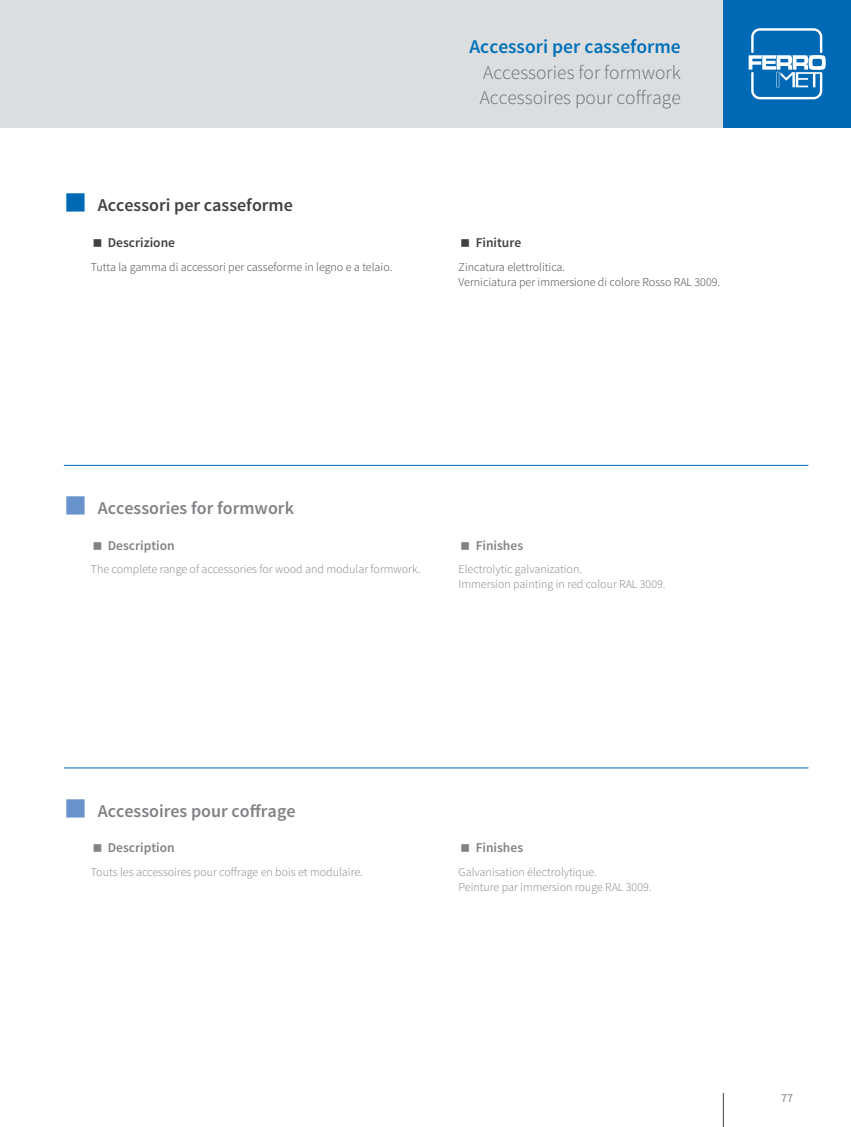
<style>
.page{position:relative;width:851px;height:1127px;background:#fff}
.page>*{position:absolute;margin:0;border:0;box-sizing:border-box;transform-origin:0 0}
.t1{font:300 19.5px/25.5px "Source Sans Pro";color:#6d6e71}
.t2{font:600 19.5px "Source Sans Pro";color:#0071ba}
.t3{font:600 18px "Source Sans Pro";color:#808285}
.t4{font:600 18px "Source Sans Pro";color:#414042}
.t5{font:600 13.5px "Source Sans Pro";color:#808285}
.t6{font:600 13.5px "Source Sans Pro";color:#414042}
.t7{font:300 12px/15px "Source Sans Pro";color:#808285}
.t8{font:300 12px/15px "Source Sans Pro";color:#414042}
.t9{font:12px "Source Sans Pro";color:#808285}
.s1{color:#0069b5}
.s2{color:#6993cd}
</style>
<div class="page">
<div style="left:0;top:0;width:727px;height:128px;background:#dcddde"></div>
<div style="left:723px;top:0;width:127px;height:128px;background:#0069b5"></div>
<hr style="left:723px;top:1093px;width:1px;height:34px;background:#414042">
<svg style="left:748px;top:28px;width:77px;height:72px"></svg>
<hr style="left:64px;top:768px;width:744px;height:1px;background:#0069b5">
<hr style="left:64px;top:465px;width:744px;height:1px;background:#0069b5">
<h2 class="t4" style="left:64px;top:194px;width:230px"><span class="s1">■</span> Accessori per casseforme</h2>
<p class="t6" style="left:108px;top:234px;width:69px">Descrizione</p>
<p class="t8" style="left:91px;top:259px;width:303px">Tutta la gamma di accessori per casseforme in legno e a telaio.</p>
<h1 class="t2" style="left:469px;top:34px;width:213px">Accessori per casseforme</h1>
<h1 class="t1" style="left:480px;top:60px;width:202px">Accessories for formwork<br>Accessoires pour coffrage</h1>
<p class="t6" style="left:475px;top:234px;width:47px">Finiture</p>
<p class="t8" style="left:458px;top:259px;width:263px">Zincatura elettrolitica.<br>Verniciatura per immersione di colore Rosso RAL 3009.</p>
<h2 class="t3" style="left:64px;top:497px;width:232px"><span class="s2">■</span> Accessories for formwork</h2>
<p class="t5" style="left:108px;top:537px;width:68px">Description</p>
<p class="t7" style="left:91px;top:562px;width:331px">The complete range of accessories for wood and modular formwork.</p>
<p class="t5" style="left:475px;top:537px;width:49px">Finishes</p>
<p class="t7" style="left:458px;top:562px;width:208px">Electrolytic galvanization.<br>Immersion painting in red colour RAL 3009.</p>
<h2 class="t3" style="left:64px;top:799px;width:233px"><span class="s2">■</span> Accessoires pour coffrage</h2>
<p class="t5" style="left:108px;top:839px;width:68px">Description</p>
<p class="t7" style="left:91px;top:864px;width:273px">Touts les accessoires pour coffrage en bois et modulaire.</p>
<p class="t5" style="left:475px;top:839px;width:49px">Finishes</p>
<p class="t7" style="left:458px;top:864px;width:194px">Galvanisation électrolytique.<br>Peinture par immersion rouge RAL 3009.</p>
<p class="t9" style="left:781px;top:1090px;width:13px">77</p>
</div>
